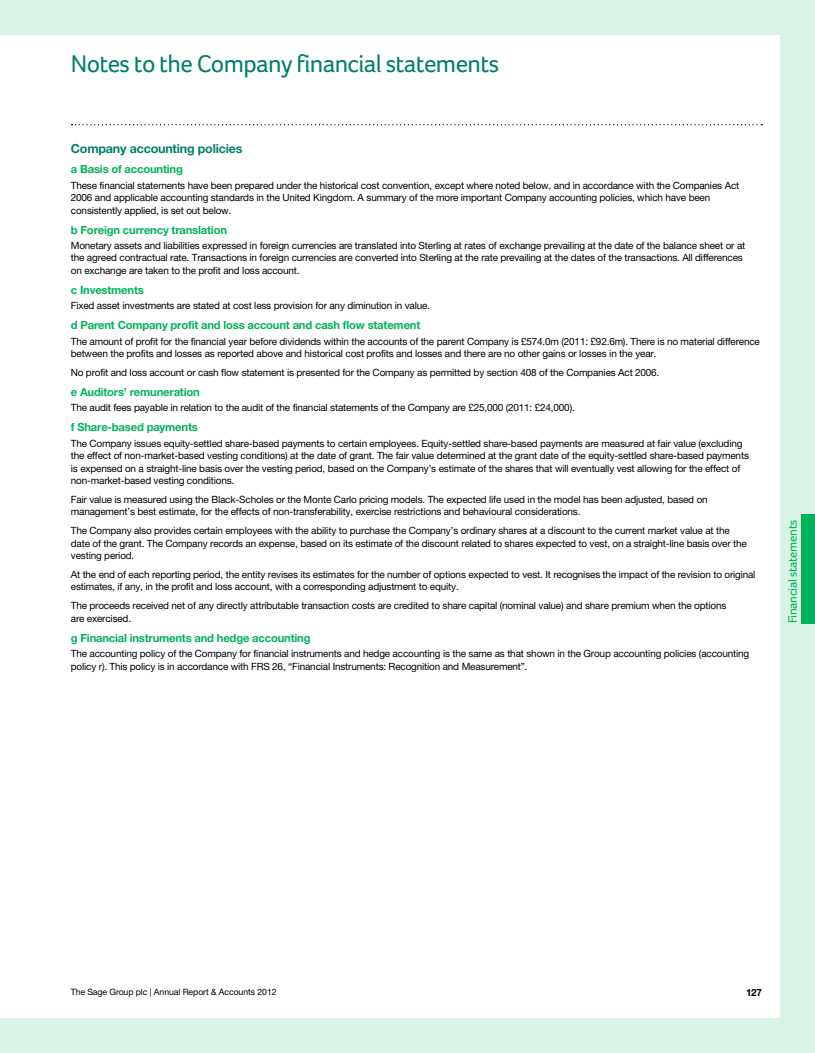
<style>
.page{position:relative;width:815px;height:1053px;background:#fff}
.page>*{position:absolute;margin:0;border:0;box-sizing:border-box;transform-origin:0 0}
.t1{font:25px "Foco";letter-spacing:-.025em;color:#008066}
.t2{font:700 12.5px "Helvetica Neue LT Std";letter-spacing:-.02em;color:#008066}
.t3{font:12.5px "Foco";letter-spacing:-.02em;color:#00b259}
.t4{font:700 11.25px "Helvetica Neue LT Std";letter-spacing:-.02em;color:#00b259}
.t5{font:10px/12.5px "Helvetica Neue LT Std";letter-spacing:-.015em;color:#000}
.t6{font:700 10px "Helvetica Neue LT Std";color:#000}
.t7{font:8.75px "Helvetica Neue LT Std";letter-spacing:-.01em;color:#000}
</style>
<div class="page">
<div style="left:0;top:0;width:815px;height:1052px;background:#d9f3e6"></div>
<div style="left:0;top:36px;width:779px;height:978px;background:#fff"></div>
<div style="left:801px;top:514px;width:14px;height:110px;background:#00b259"></div>
<svg style="left:72px;top:124px;width:690px;height:1px"></svg>
<p class="t1" style="left:71px;top:49px;width:430px">Notes to the Company financial statements</p>
<p class="t2" style="left:71px;top:141px;width:173px">Company accounting policies</p>
<p class="t4" style="left:71px;top:162px;width:114px">a Basis of accounting</p>
<p class="t5" style="left:71px;top:178px;width:670px">These financial statements have been prepared under the historical cost convention, except where noted below, and in accordance with the Companies Act<br>2006 and applicable accounting standards in the United Kingdom. A summary of the more important Company accounting policies, which have been consistently applied, is set out below.</p>
<p class="t4" style="left:71px;top:222px;width:158px">b Foreign currency translation</p>
<p class="t5" style="left:71px;top:239px;width:676px">Monetary assets and liabilities expressed in foreign currencies are translated into Sterling at rates of exchange prevailing at the date of the balance sheet or at the agreed contractual rate. Transactions in foreign currencies are converted into Sterling at the rate prevailing at the dates of the transactions. All differences on exchange are taken to the profit and loss account.</p>
<p class="t4" style="left:71px;top:283px;width:74px">c Investments</p>
<p class="t5" style="left:71px;top:299px;width:361px">Fixed asset investments are stated at cost less provision for any diminution in value.</p>
<p class="t4" style="left:71px;top:318px;width:351px">d Parent Company profit and loss account and cash flow statement</p>
<p class="t5" style="left:71px;top:334px;width:691px">The amount of profit for the financial year before dividends within the accounts of the parent Company is £574.0m (2011: £92.6m). There is no material difference between the profits and losses as reported above and historical cost profits and losses and there are no other gains or losses in the year.</p>
<p class="t5" style="left:71px;top:366px;width:590px">No profit and loss account or cash flow statement is presented for the Company as permitted by section 408 of the Companies Act 2006.</p>
<p class="t4" style="left:71px;top:385px;width:130px">e Auditors’ remuneration</p>
<p class="t5" style="left:71px;top:401px;width:505px">The audit fees payable in relation to the audit of the financial statements of the Company are £25,000 (2011: £24,000).</p>
<p class="t4" style="left:71px;top:420px;width:128px">f Share-based payments</p>
<p class="t5" style="left:71px;top:436px;width:680px">The Company issues equity-settled share-based payments to certain employees. Equity-settled share-based payments are measured at fair value (excluding the effect of non-market-based vesting conditions) at the date of grant. The fair value determined at the grant date of the equity-settled share-based payments is expensed on a straight-line basis over the vesting period, based on the Company’s estimate of the shares that will eventually vest allowing for the effect of non-market-based vesting conditions.</p>
<p class="t5" style="left:71px;top:492px;width:638px">Fair value is measured using the Black-Scholes or the Monte Carlo pricing models. The expected life used in the model has been adjusted, based on management’s best estimate, for the effects of non-transferability, exercise restrictions and behavioural considerations.</p>
<p class="t5" style="left:71px;top:524px;width:677px">The Company also provides certain employees with the ability to purchase the Company’s ordinary shares at a discount to the current market value at the date of the grant. The Company records an expense, based on its estimate of the discount related to shares expected to vest, on a straight-line basis over the vesting period.</p>
<p class="t5" style="left:71px;top:567px;width:686px">At the end of each reporting period, the entity revises its estimates for the number of options expected to vest. It recognises the impact of the revision to original estimates, if any, in the profit and loss account, with a corresponding adjustment to equity.</p>
<p class="t5" style="left:71px;top:599px;width:657px">The proceeds received net of any directly attributable transaction costs are credited to share capital (nominal value) and share premium when the options are exercised.</p>
<p class="t4" style="left:71px;top:630px;width:241px">g Financial instruments and hedge accounting</p>
<p class="t5" style="left:71px;top:647px;width:680px">The accounting policy of the Company for financial instruments and hedge accounting is the same as that shown in the Group accounting policies (accounting policy r). This policy is in accordance with FRS 26, “Financial Instruments: Recognition and Measurement”.</p>
<p class="t3" style="left:785px;top:623px;width:105px;rotate:-90deg">Financial statements</p>
<p class="t7" style="left:71px;top:987px;width:207px">The Sage Group plc | Annual Report &amp; Accounts 2012</p>
<p class="t6" style="left:746px;top:986px;width:17px">127</p>
</div>
